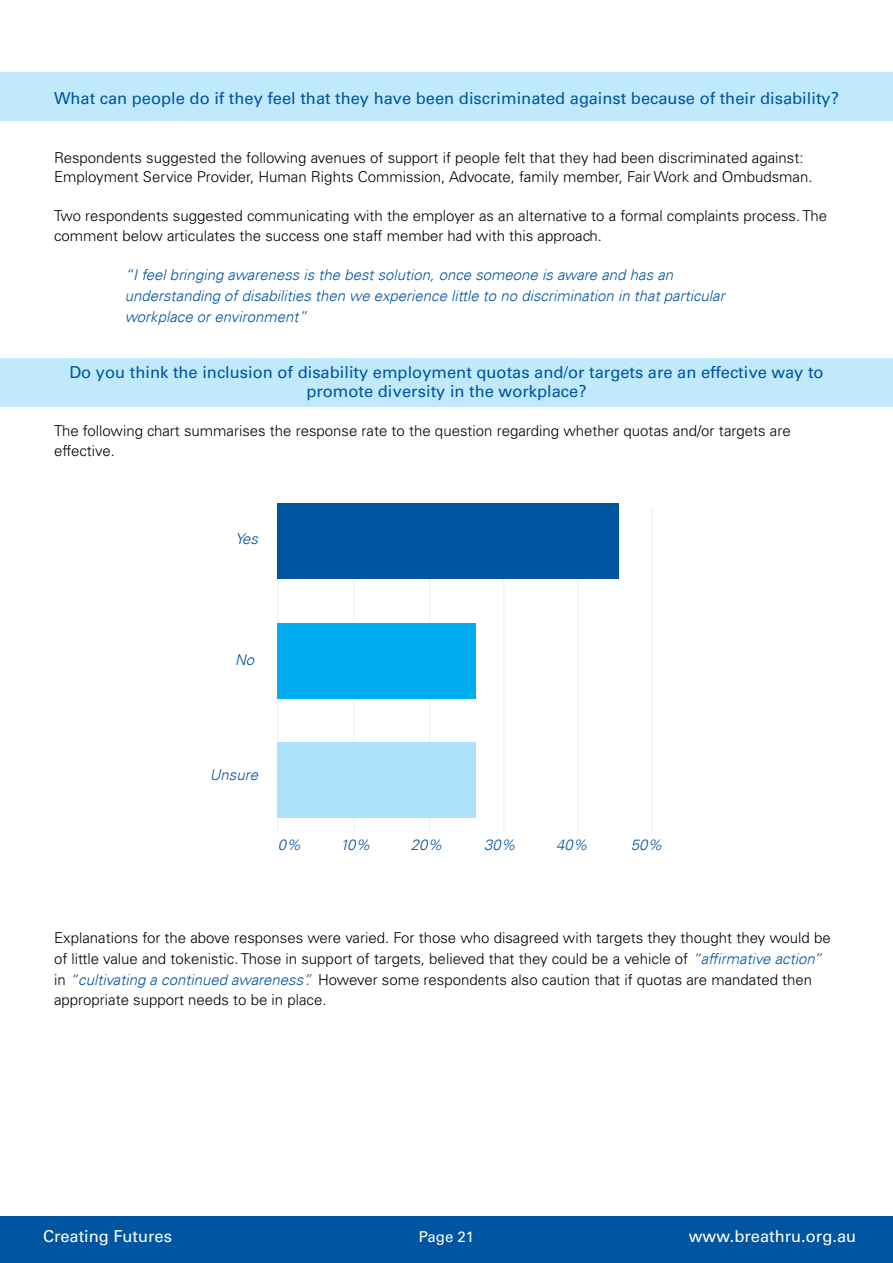
<style>
.page{position:relative;width:893px;height:1263px;background:#fff}
.page>*{position:absolute;margin:0;border:0;box-sizing:border-box;transform-origin:0 0}
.t1{font:16.5px/19.8px "Univers LT Std";color:#0055a1;text-align:center}
.t2{font:16.5px "Univers LT Std";color:#fff}
.t3{font:300 15px/19.5px "Univers LT Std";color:#000}
.t4{font:italic 300 15px/21px "Univers LT";color:#0055a1}
.t5{font:15px "Univers LT Std";color:#fff}
.s1{font-family:"Univers LT";font-style:italic;color:#0055a1}
</style>
<div class="page">
<div style="left:0;top:1215px;width:893px;height:48px;background:#0055a1"></div>
<div style="left:0;top:72px;width:893px;height:49px;background:#c0eafb"></div>
<div style="left:0;top:358px;width:893px;height:49px;background:#c0eafb"></div>
<hr style="left:277px;top:507px;width:1px;height:325px;background:#00aeef">
<hr style="left:353px;top:507px;width:1px;height:325px;background:#00aeef">
<hr style="left:429px;top:507px;width:1px;height:325px;background:#00aeef">
<hr style="left:503px;top:507px;width:2px;height:325px;background:#00aeef">
<hr style="left:577px;top:507px;width:2px;height:325px;background:#00aeef">
<hr style="left:651px;top:507px;width:2px;height:325px;background:#00aeef">
<div style="left:278px;top:503px;width:341px;height:76px;background:#0055a1"></div>
<div style="left:278px;top:624px;width:198px;height:75px;background:#00aeef"></div>
<div style="left:278px;top:743px;width:198px;height:75px;background:#abe1fa"></div>
<p class="t1" style="left:54px;top:89px;width:786px">What can people do if they feel that they have been discriminated against because of their disability?</p>
<p class="t3" style="left:54px;top:148px;width:760px">Respondents suggested the following avenues of support if people felt that they had been discriminated against:<br>Employment Service Provider, Human Rights Commission, Advocate, family member, Fair Work and Ombudsman.</p>
<p class="t3" style="left:54px;top:206px;width:775px">Two respondents suggested communicating with the employer as an alternative to a formal complaints process. The comment below articulates the success one staff member had with this approach.</p>
<p class="t4" style="left:125px;top:264px;width:601px">“I feel bringing awareness is the best solution, once someone is aware and has an understanding of disabilities then we experience little to no discrimination in that particular workplace or environment”</p>
<p class="t1" style="left:69px;top:362px;width:756px">Do you think the inclusion of disability employment quotas and/or targets are an effective way to promote diversity in the workplace?</p>
<p class="t3" style="left:54px;top:421px;width:738px">The following chart summarises the response rate to the question regarding whether quotas and/or targets are effective.</p>
<p class="t4" style="left:235px;top:528px;width:24px">Yes</p>
<p class="t4" style="left:235px;top:649px;width:21px">No</p>
<p class="t4" style="left:210px;top:764px;width:50px">Unsure</p>
<p class="t4" style="left:278px;top:834px;width:25px">0%</p>
<p class="t4" style="left:340px;top:834px;width:32px">10%</p>
<p class="t4" style="left:411px;top:834px;width:33px">20%</p>
<p class="t4" style="left:484px;top:834px;width:33px">30%</p>
<p class="t4" style="left:556px;top:834px;width:33px">40%</p>
<p class="t4" style="left:631px;top:834px;width:33px">50%</p>
<p class="t3" style="left:54px;top:927px;width:778px;line-height:21px">Explanations for the above responses were varied. For those who disagreed with targets they thought they would be of little value and tokenistic. Those in support of targets, believed that they could be a vehicle of <span class="s1">“affirmative action” </span>in <span class="s1">“cultivating a continued awareness”.</span> However some respondents also caution that if quotas are mandated then</p>
<p class="t3" style="left:54px;top:990px;width:274px">appropriate support needs to be in place.</p>
<p class="t2" style="left:43px;top:1226px;width:130px">Creating Futures</p>
<p class="t5" style="left:419px;top:1228px;width:57px">Page 21</p>
<p class="t2" style="left:689px;top:1226px;width:169px">www.breathru.org.au</p>
</div>
